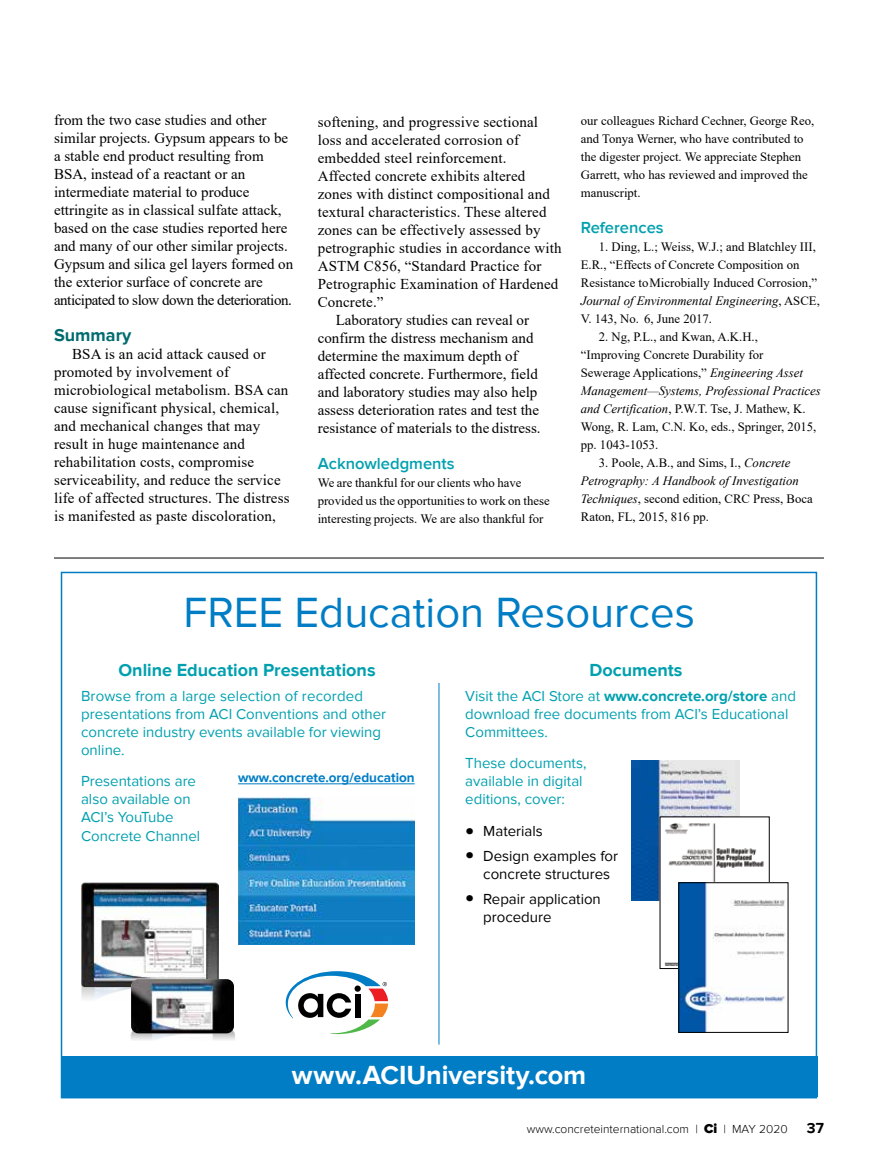
<style>
.page{position:relative;width:878px;height:1175px;background:#fff}
.page>*{position:absolute;margin:0;border:0;box-sizing:border-box;transform-origin:0 0}
.t1{font:43.5px "Proxima Nova";color:#007dc5}
.t2{font:700 27px "Proxima Nova";letter-spacing:-.005em;color:#fff}
.t3{font:700 18px "Proxima Nova";color:#00a0af}
.t4{font:700 18px "Proxima Nova";color:#006b6e}
.t5{font:600 16.5px "Proxima Nova";color:#00a0af}
.t6{font:15px/18px "Times New Roman";letter-spacing:.01em;color:#000}
.t7{font:15px/18px "Proxima Nova";color:#00a0af}
.t8{font:15px/18px "Proxima Nova";color:#000}
.t9{font:700 15px "Proxima Nova";color:#000}
.t10{font:700 13.5px "Proxima Nova";color:#007dc5}
.t11{font:12.75px/18px "Times New Roman";color:#000}
.t12{font:300 12px "Proxima Nova";color:#000}
.s1{font-style:italic}
.s2{font-weight:700}
.s3{font-family:"Adobe Caslon Pro";font-size:27px}
.s4{font-weight:900;font-size:13.5px}
</style>
<div class="page">
<hr style="left:54px;top:558px;width:770px;height:1px;background:#000">
<div style="left:61px;top:571px;width:756px;height:527px;background:#fff;border:2px solid #007dc5"></div>
<div style="left:61px;top:1056px;width:756px;height:40px;background:#007dc5"></div>
<hr style="left:438px;top:683px;width:1px;height:361px;background:#007dc5">
<hr style="left:238px;top:783px;width:176px;height:1px;background:#007dc5">
<img style="left:238px;top:797px;width:176px;height:147px">
<svg style="left:286px;top:971px;width:102px;height:63px"></svg>
<img style="left:632px;top:761px;width:108px;height:139px">
<div style="left:660px;top:817px;width:109px;height:151px;background:#fff"></div>
<img style="left:664px;top:823px;width:100px;height:142px">
<img style="left:680px;top:884px;width:105px;height:146px">
<div style="left:678px;top:882px;width:110px;height:150px;border:1px solid #000"></div>
<img style="left:81px;top:987px;width:50px;height:12px">
<img style="left:81px;top:882px;width:138px;height:105px">
<img style="left:130px;top:1032px;width:105px;height:8px">
<img style="left:131px;top:979px;width:103px;height:54px">
<p class="t6" style="left:54px;top:111px;width:241px">from the two case studies and other similar projects. Gypsum appears to be a stable end product resulting from BSA, instead of a reactant or an intermediate material to produce ettringite as in classical sulfate attack, based on the case studies reported here and many of our other similar projects.<br>Gypsum and silica gel layers formed on the exterior surface of concrete are anticipated to slow down the deterioration.</p>
<p class="t4" style="left:54px;top:325px;width:79px">Summary</p>
<p class="t6" style="left:54px;top:345px;width:237px;text-indent:18px">BSA is an acid attack caused or promoted by involvement of microbiological metabolism. BSA can cause significant physical, chemical, and mechanical changes that may result in huge maintenance and rehabilitation costs, compromise serviceability, and reduce the service life of affected structures. The distress is manifested as paste discoloration,</p>
<p class="t6" style="left:318px;top:112px;width:222px">softening, and progressive sectional</p>
<p class="t6" style="left:318px;top:130px;width:203px">loss and accelerated corrosion of</p>
<p class="t6" style="left:318px;top:148px;width:190px">embedded steel reinforcement.</p>
<p class="t6" style="left:318px;top:166px;width:209px">Affected concrete exhibits altered</p>
<p class="t6" style="left:318px;top:184px;width:234px">zones with distinct compositional and</p>
<p class="t6" style="left:318px;top:202px;width:230px">textural characteristics. These altered</p>
<p class="t6" style="left:318px;top:220px;width:224px">zones can be effectively assessed by</p>
<p class="t6" style="left:318px;top:238px;width:245px">petrographic studies in accordance with</p>
<p class="t6" style="left:318px;top:256px;width:225px">ASTM C856, “Standard Practice for</p>
<p class="t6" style="left:318px;top:274px;width:242px">Petrographic Examination of Hardened</p>
<p class="t6" style="left:318px;top:292px;width:67px">Concrete.”</p>
<p class="t6" style="left:336px;top:310px;width:195px">Laboratory studies can reveal or</p>
<p class="t6" style="left:318px;top:328px;width:217px">confirm the distress mechanism and</p>
<p class="t6" style="left:318px;top:346px;width:201px">determine the maximum depth of</p>
<p class="t6" style="left:318px;top:364px;width:222px">affected concrete. Furthermore, field</p>
<p class="t6" style="left:318px;top:382px;width:221px">and laboratory studies may also help</p>
<p class="t6" style="left:318px;top:400px;width:223px">assess deterioration rates and test the</p>
<p class="t6" style="left:318px;top:418px;width:224px">resistance of materials to the distress.</p>
<p class="t5" style="left:318px;top:454px;width:138px">Acknowledgments</p>
<p class="t11" style="left:318px;top:473px;width:233px">We are thankful for our clients who have provided us the opportunities to work on these interesting projects. We are also thankful for</p>
<p class="t11" style="left:580px;top:111px;width:235px">our colleagues Richard Cechner, George Reo, and Tonya Werner, who have contributed to the digester project. We appreciate Stephen Garrett, who has reviewed and improved the manuscript.</p>
<p class="t5" style="left:580px;top:218px;width:84px">References</p>
<p class="t11" style="left:581px;top:237px;width:240px;text-indent:18px">1. Ding, L.; Weiss, W.J.; and Blatchley III, E.R., “Effects of Concrete Composition on Resistance to Microbially Induced Corrosion,” <span class="s1">Journal of Environmental Engineering</span>, ASCE, V. 143, No. 6, June 2017.</p>
<p class="t11" style="left:581px;top:327px;width:241px;text-indent:18px">2. Ng, P.L., and Kwan, A.K.H.,<br>“Improving Concrete Durability for<br>Sewerage Applications,” <span class="s1">Engineering Asset Management—Systems, Professional Practices and Certification</span>, P.W.T. Tse, J. Mathew, K.<br>Wong, R. Lam, C.N. Ko, eds., Springer, 2015, pp. 1043-1053.</p>
<p class="t11" style="left:581px;top:454px;width:233px;text-indent:18px">3. Poole, A.B., and Sims, I., <span class="s1">Concrete Petrography: A Handbook of Investigation Techniques</span>, second edition, CRC Press, Boca Raton, FL, 2015, 816 pp.</p>
<h1 class="t1" style="left:183px;top:587px;width:513px">FREE Education Resources</h1>
<p class="t3" style="left:118px;top:660px;width:258px">Online Education Presentations</p>
<p class="t7" style="left:81px;top:687px;width:306px">Browse from a large selection of recorded presentations from ACI Conventions and other concrete industry events available for viewing online.</p>
<p class="t7" style="left:81px;top:772px;width:121px">Presentations are also available on<br>ACI’s YouTube<br>Concrete Channel</p>
<p class="t3" style="left:589px;top:660px;width:95px">Documents</p>
<p class="t7" style="left:465px;top:687px;width:332px">Visit the ACI Store at <span class="s2">www.concrete.org/store</span> and download free documents from ACI’s Educational<br>Committees.</p>
<p class="t7" style="left:465px;top:754px;width:123px">These documents, available in digital editions, cover:</p>
<p class="t8" style="left:465px;top:822px;width:79px"><span class="s3">•</span> Materials</p>
<p class="t8" style="left:483px;top:847px;width:136px;text-indent:-18px"><span class="s3">•</span> Design examples for concrete structures</p>
<p class="t8" style="left:483px;top:889px;width:119px;text-indent:-18px"><span class="s3">•</span> Repair application procedure</p>
<p class="t10" style="left:238px;top:770px;width:178px">www.concrete.org/education</p>
<h2 class="t2" style="left:292px;top:1059px;width:295px">www.ACIUniversity.com</h2>
<p class="t12" style="left:527px;top:1121px;width:262px">www.concreteinternational.com | <span class="s4">Ci</span> | MAY 2020</p>
<p class="t9" style="left:807px;top:1119px;width:18px">37</p>
</div>
